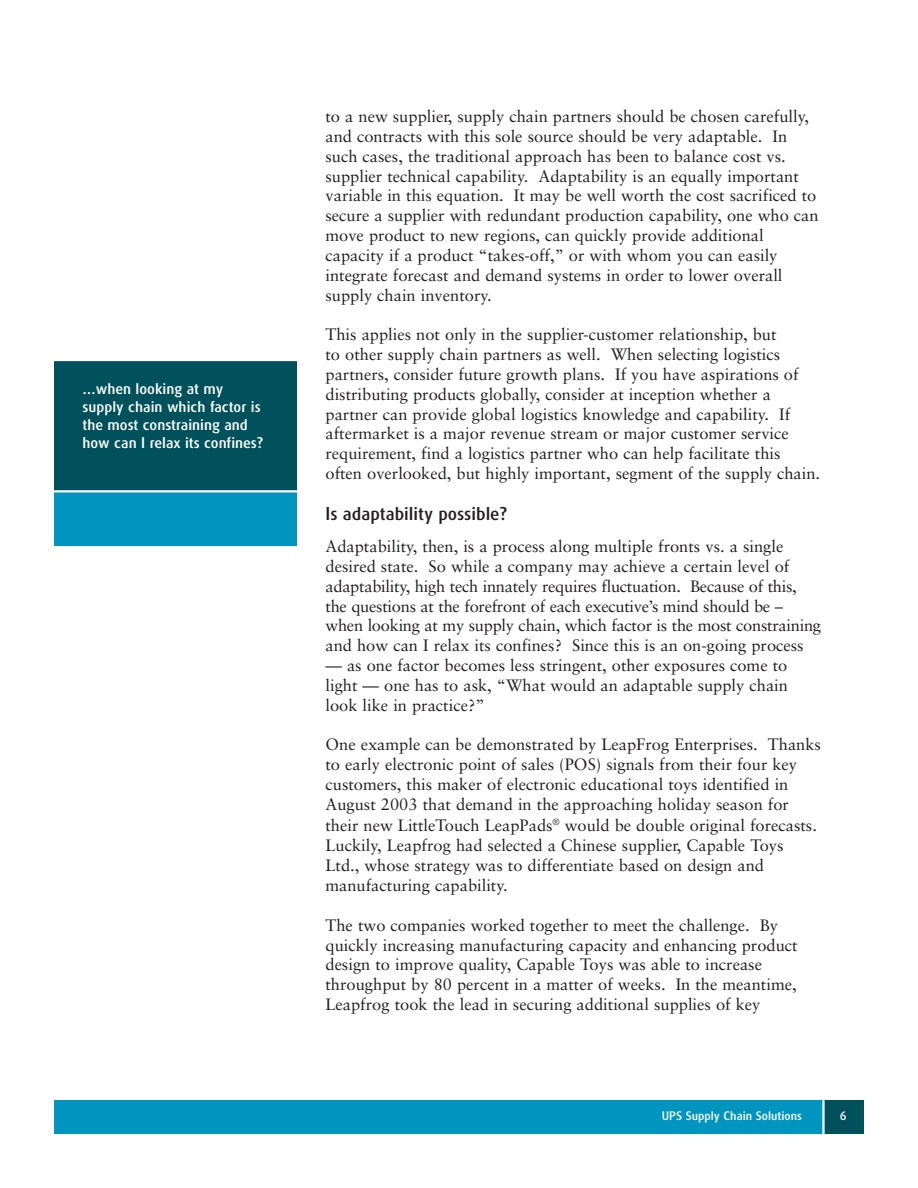
<style>
.page{position:relative;width:918px;height:1188px;background:#fff}
.page>*{position:absolute;margin:0;border:0;box-sizing:border-box;transform-origin:0 0}
.t1{font:500 18px "UPS Sans";color:#231f20}
.t2{font:16.5px/19.8px "Sabon";color:#231f20}
.t3{font:500 15px/18px "UPS Sans";color:#fff}
.t4{font:500 12px "UPS Sans";color:#fff}
</style>
<div class="page">
<div style="left:54px;top:1100px;width:770px;height:34px;background:#0094be"></div>
<div style="left:824px;top:1100px;width:40px;height:34px;background:#00515c"></div>
<hr style="left:822px;top:1100px;width:3px;height:34px;background:#fff">
<div style="left:54px;top:360px;width:243px;height:146px;background:#00515c"></div>
<div style="left:54px;top:492px;width:243px;height:54px;background:#0094be"></div>
<hr style="left:54px;top:359px;width:243px;height:2px;background:#fff">
<hr style="left:54px;top:490px;width:243px;height:2px;background:#fff">
<p class="t3" style="left:82px;top:380px;width:182px">…when looking at my supply chain which factor is the most constraining and how can I relax its confines?</p>
<p class="t2" style="left:326px;top:108px;width:495px">to a new supplier, supply chain partners should be chosen carefully, and contracts with this sole source should be very adaptable. In such cases, the traditional approach has been to balance cost vs. supplier technical capability. Adaptability is an equally important variable in this equation. It may be well worth the cost sacrificed to secure a supplier with redundant production capability, one who can move product to new regions, can quickly provide additional capacity if a product “takes-off,” or with whom you can easily integrate forecast and demand systems in order to lower overall supply chain inventory.</p>
<p class="t2" style="left:326px;top:326px;width:496px">This applies not only in the supplier-customer relationship, but<br>to other supply chain partners as well. When selecting logistics partners, consider future growth plans. If you have aspirations of distributing products globally, consider at inception whether a partner can provide global logistics knowledge and capability. If aftermarket is a major revenue stream or major customer service requirement, find a logistics partner who can help facilitate this often overlooked, but highly important, segment of the supply chain.</p>
<p class="t1" style="left:326px;top:504px;width:183px">Is adaptability possible?</p>
<p class="t2" style="left:326px;top:538px;width:497px">Adaptability, then, is a process along multiple fronts vs. a single desired state. So while a company may achieve a certain level of adaptability, high tech innately requires fluctuation. Because of this, the questions at the forefront of each executive’s mind should be – when looking at my supply chain, which factor is the most constraining and how can I relax its confines? Since this is an on-going process</p>
<p class="t2" style="left:326px;top:657px;width:464px;text-align:justify">— as one factor becomes less stringent, other exposures come to light — one has to ask, “What would an adaptable supply chain look like in practice?”</p>
<p class="t2" style="left:325px;top:736px;width:497px">One example can be demonstrated by LeapFrog Enterprises. Thanks to early electronic point of sales (POS) signals from their four key customers, this maker of electronic educational toys identified in August 2003 that demand in the approaching holiday season for their new LittleTouch LeapPads<sup>®</sup> would be double original forecasts.<br>Luckily, Leapfrog had selected a Chinese supplier, Capable Toys Ltd., whose strategy was to differentiate based on design and manufacturing capability.</p>
<p class="t2" style="left:325px;top:916px;width:474px">The two companies worked together to meet the challenge. By quickly increasing manufacturing capacity and enhancing product design to improve quality, Capable Toys was able to increase throughput by 80 percent in a matter of weeks. In the meantime, Leapfrog took the lead in securing additional supplies of key</p>
<p class="t4" style="left:662px;top:1109px;width:142px">UPS Supply Chain Solutions</p>
<p class="t4" style="left:840px;top:1109px;width:8px">6</p>
</div>
